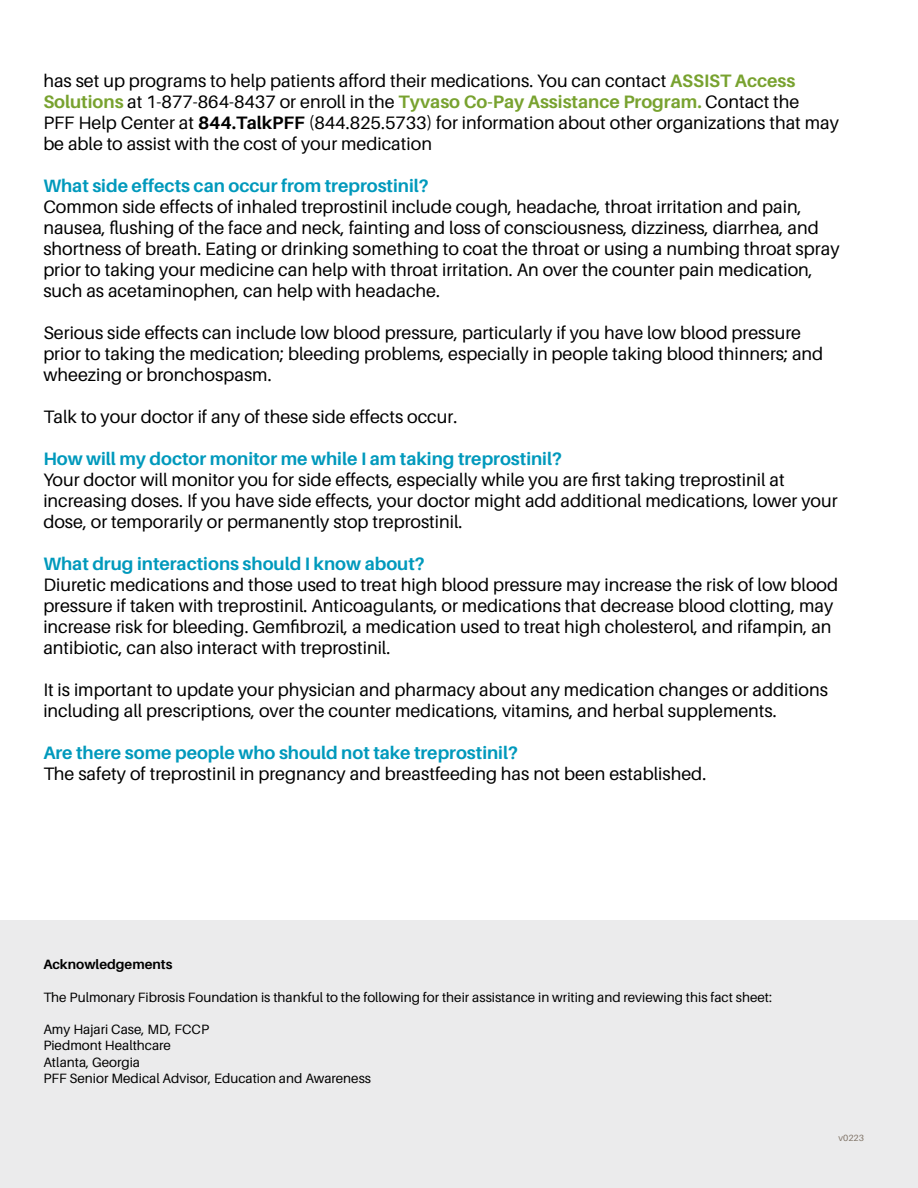
<style>
.page{position:relative;width:918px;height:1188px;background:#fff}
.page>*{position:absolute;margin:0;border:0;box-sizing:border-box;transform-origin:0 0}
.t1{font:18px/21px "Aileron";color:#000}
.t2{font:700 18px "Aileron";color:#0099bc}
.t3{font:13.5px/16.2px "Aileron";color:#000}
.t4{font:700 13.5px "Aileron";color:#000}
.t5{font:9px "Aileron";color:#817569}
.s1{font-weight:700;color:#78a22f}
.s2{font-weight:700}
</style>
<div class="page">
<div style="left:0;top:920px;width:918px;height:268px;background:#ebebec"></div>
<p class="t1" style="left:43px;top:71px;width:797px">has set up programs to help patients afford their medications. You can contact <span class="s1">ASSIST Access Solutions</span> at 1-877-864-8437 or enroll in the <span class="s1">Tyvaso Co-Pay Assistance Program.</span> Contact the<br>PFF Help Center at <span class="s2">844.TalkPFF</span> (844.825.5733) for information about other organizations that may be able to assist with the cost of your medication</p>
<p class="t2" style="left:43px;top:176px;width:387px">What side effects can occur from treprostinil?</p>
<p class="t1" style="left:43px;top:197px;width:798px">Common side effects of inhaled treprostinil include cough, headache, throat irritation and pain, nausea, flushing of the face and neck, fainting and loss of consciousness, dizziness, diarrhea, and shortness of breath. Eating or drinking something to coat the throat or using a numbing throat spray prior to taking your medicine can help with throat irritation. An over the counter pain medication, such as acetaminophen, can help with headache.</p>
<p class="t1" style="left:43px;top:323px;width:782px">Serious side effects can include low blood pressure, particularly if you have low blood pressure prior to taking the medication; bleeding problems, especially in people taking blood thinners; and wheezing or bronchospasm.</p>
<p class="t1" style="left:43px;top:407px;width:416px">Talk to your doctor if any of these side effects occur.</p>
<p class="t2" style="left:43px;top:449px;width:520px">How will my doctor monitor me while I am taking treprostinil?</p>
<p class="t1" style="left:43px;top:470px;width:796px">Your doctor will monitor you for side effects, especially while you are first taking treprostinil at increasing doses. If you have side effects, your doctor might add additional medications, lower your dose, or temporarily or permanently stop treprostinil.</p>
<p class="t2" style="left:43px;top:554px;width:383px">What drug interactions should I know about?</p>
<p class="t1" style="left:43px;top:575px;width:796px">Diuretic medications and those used to treat high blood pressure may increase the risk of low blood pressure if taken with treprostinil. Anticoagulants, or medications that decrease blood clotting, may increase risk for bleeding. Gemfibrozil, a medication used to treat high cholesterol, and rifampin, an antibiotic, can also interact with treprostinil.</p>
<p class="t1" style="left:43px;top:680px;width:786px">It is important to update your physician and pharmacy about any medication changes or additions including all prescriptions, over the counter medications, vitamins, and herbal supplements.</p>
<p class="t2" style="left:43px;top:743px;width:476px">Are there some people who should not take treprostinil?</p>
<p class="t1" style="left:43px;top:764px;width:665px">The safety of treprostinil in pregnancy and breastfeeding has not been established.</p>
<p class="t4" style="left:43px;top:957px;width:131px">Acknowledgements</p>
<p class="t3" style="left:43px;top:989px;width:730px">The Pulmonary Fibrosis Foundation is thankful to the following for their assistance in writing and reviewing this fact sheet:</p>
<p class="t3" style="left:43px;top:1022px;width:329px">Amy Hajari Case, MD, FCCP<br>Piedmont Healthcare<br>Atlanta, Georgia<br>PFF Senior Medical Advisor, Education and Awareness</p>
<p class="t5" style="left:838px;top:1133px;width:27px">v0223</p>
</div>
